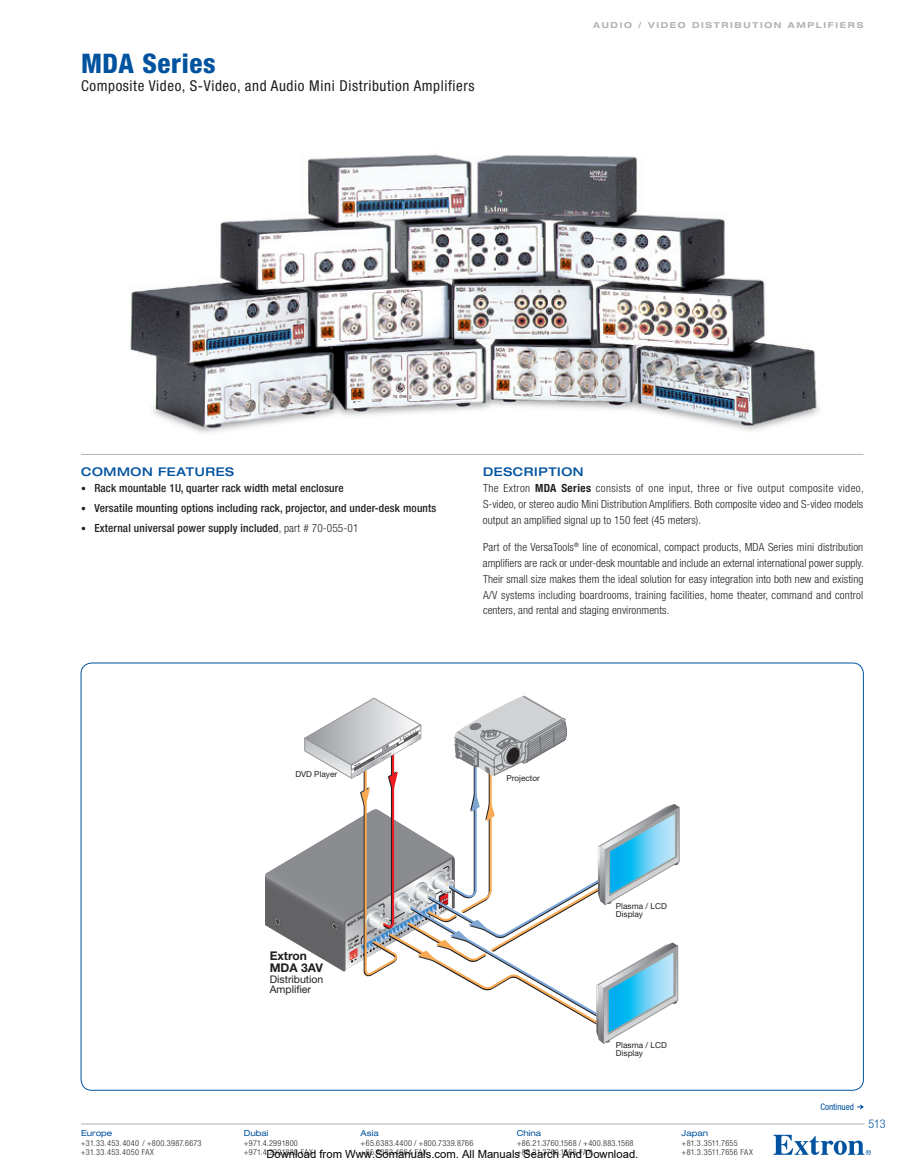
<style>
.page{position:relative;width:905px;height:1175px;background:#fff}
.page>*{position:absolute;margin:0;border:0;box-sizing:border-box;transform-origin:0 0}
.t1{font:800 condensed 27px "Helvetica Neue LT Std";letter-spacing:.02em;color:#0153a0}
.t2{font:condensed 15px "Helvetica Neue LT Std";letter-spacing:.04em;color:#231f20}
.t3{font:500 expanded 12px "Helvetica Neue LT Std";letter-spacing:.05em;color:#0153a0}
.t4{font:700 12px/12px "Helvetica Neue LT Std";color:#231f20}
.t5{font:300 condensed 12px "Helvetica Neue LT Std";color:#0153a0}
.t6{font:300 condensed 11.25px/15.8px "Helvetica Neue LT Std";letter-spacing:.01em;color:#231f20;text-align:justify}
.t7{font:500 condensed 11.25px "Helvetica Neue LT Std";letter-spacing:.015em;color:#231f20}
.t8{font:11.25px "Arial";color:#000}
.t9{font:10.5px/10.5px "Helvetica Neue LT Std";color:#231f20}
.t10{font:condensed 9px "Helvetica Neue LT Std";color:#0153a0}
.t11{font:300 condensed 8.25px/9.4px "Helvetica Neue LT Std";letter-spacing:.035em;color:#231f20}
.t12{font:8.25px/8.2px "Helvetica Neue LT Std";color:#231f20}
.t13{font:300 condensed 8.25px/9.4px "Helvetica Neue LT Std";letter-spacing:.015em;color:#231f20}
.t14{font:700 expanded 8.25px "Helvetica Neue LT Std";letter-spacing:.2em;color:#b2b3b7}
.t15{font:expanded 8.25px "Helvetica Neue LT Std";color:#0153a0}
.t16{font:italic 700 3.6px "Helvetica Neue LT Std";color:#231f20;scale:1.15 1}
.t17{font:italic 700 3.3px "Helvetica Neue LT Std";color:#231f20}
.t18{font:italic 700 2.85px "Helvetica Neue LT Std";color:#231f20;scale:1.15 1}
.t19{font:italic 700 2.7px/3.2px "Helvetica Neue LT Std";color:#231f20;scale:1.15 1}
.t20{font:italic 700 2.4px/2.5px "Helvetica Neue LT Std";color:#231f20;text-align:right;scale:1.04 1}
.s1{font-weight:300;font-size:9.75px}
.s2{font-weight:300}
.s3{font-weight:700}
</style>
<div class="page">
<img style="left:130px;top:154px;width:689px;height:279px">
<hr style="left:81px;top:1123px;width:783px;height:1px;background:#b2b3b7">
<svg style="left:773px;top:1134px;width:98px;height:20px"></svg>
<hr style="left:81px;top:454px;width:782px;height:1px;background:#b2b3b7">
<svg style="left:857px;top:1104px;width:6px;height:5px"></svg>
<svg style="left:265px;top:695px;width:414px;height:349px"></svg>
<h1 class="t1" style="left:81px;top:47px;width:136px">MDA Series</h1>
<h2 class="t2" style="left:81px;top:77px;width:395px">Composite Video, S-Video, and Audio Mini Distribution Amplifiers</h2>
<p class="t14" style="left:593px;top:19px;width:272px">AUD IO / VID EO DISTRIBUTION AMPLIFIERS</p>
<p class="t3" style="left:81px;top:464px;width:155px">COMMON FEATURES</p>
<p class="t7" style="left:81px;top:481px;width:264px"><span class="s1">•</span> Rack mountable 1U, quarter rack width metal enclosure</p>
<p class="t7" style="left:81px;top:501px;width:357px"><span class="s1">•</span> Versatile mounting options including rack, projector, and under-desk mounts</p>
<p class="t7" style="left:81px;top:521px;width:279px"><span class="s1">•</span> External universal power supply included<span class="s2">, part # 70-055-01</span></p>
<p class="t3" style="left:483px;top:464px;width:75px">DESCRIPTION</p>
<p class="t6" style="left:483px;top:480px;width:382px">The Extron <span class="s3">MDA Series</span> consists of one input, three or five output composite video, S-video, or stereo audio Mini Distribution Amplifiers. Both composite video and S-video models output an amplified signal up to 150 feet (45 meters).</p>
<p class="t6" style="left:483px;top:539px;width:382px">Part of the VersaTools<sup>®</sup> line of economical, compact products, MDA Series mini distribution amplifiers are rack or under-desk mountable and include an external international power supply.<br>Their small size makes them the ideal solution for easy integration into both new and existing A/V systems including boardrooms, training facilities, home theater, command and control centers, and rental and staging environments.</p>
<p class="t12" style="left:295px;top:770px;width:43px">DVD Player</p>
<p class="t4" style="left:270px;top:950px;width:55px">Extron<br>MDA 3AV</p>
<p class="t9" style="left:270px;top:973px;width:55px">Distribution<br>Amplifier</p>
<p class="t16" style="left:346px;top:923px;width:18px;rotate:-30deg">MDA 3AV</p>
<p class="t18" style="left:346px;top:940px;width:12px;rotate:-30deg">POWER</p>
<p class="t19" style="left:345px;top:945px;width:14px;text-indent:2px;rotate:-30deg">15V .34A MAX</p>
<p class="t17" style="left:365px;top:932px;width:12px;rotate:-30deg">INPUT</p>
<p class="t20" style="left:437px;top:910px;width:10px;rotate:-30deg">1 2 3<br>UNBAL</p>
<p class="t12" style="left:506px;top:773px;width:35px">Projector</p>
<p class="t12" style="left:616px;top:902px;width:52px">Plasma / LCD<br>Display</p>
<p class="t12" style="left:616px;top:1040px;width:52px">Plasma / LCD<br>Display</p>
<p class="t10" style="left:820px;top:1101px;width:35px">Continued</p>
<p class="t5" style="left:868px;top:1116px;width:19px">513</p>
<p class="t15" style="left:81px;top:1128px;width:33px">europe</p>
<p class="t11" style="left:81px;top:1137px;width:122px">+31.33.453.4040 / +800.3987.6673 +31.33.453.4050 FAX</p>
<p class="t15" style="left:516px;top:1128px;width:26px">China</p>
<p class="t11" style="left:516px;top:1137px;width:118px">+86.21.3760.1568 / +400.883.1568 +86.21.3760.1566 FAX</p>
<p class="t15" style="left:244px;top:1128px;width:26px">Dubai</p>
<p class="t11" style="left:244px;top:1137px;width:70px">+971.4.2991800 +971.4.2991880 FAX</p>
<p class="t15" style="left:360px;top:1128px;width:20px">Asia</p>
<p class="t11" style="left:360px;top:1137px;width:114px">+65.6383.4400 / +800.7339.8766 +65.6383.4664 FAX</p>
<p class="t8" style="left:266px;top:1147px;width:373px">Download from Www.Somanuals.com. All Manuals Search And Download.</p>
<p class="t15" style="left:681px;top:1128px;width:28px">Japan</p>
<p class="t13" style="left:681px;top:1137px;width:73px">+81.3.3511.7655 +81.3.3511.7656 FAX</p>
</div>
